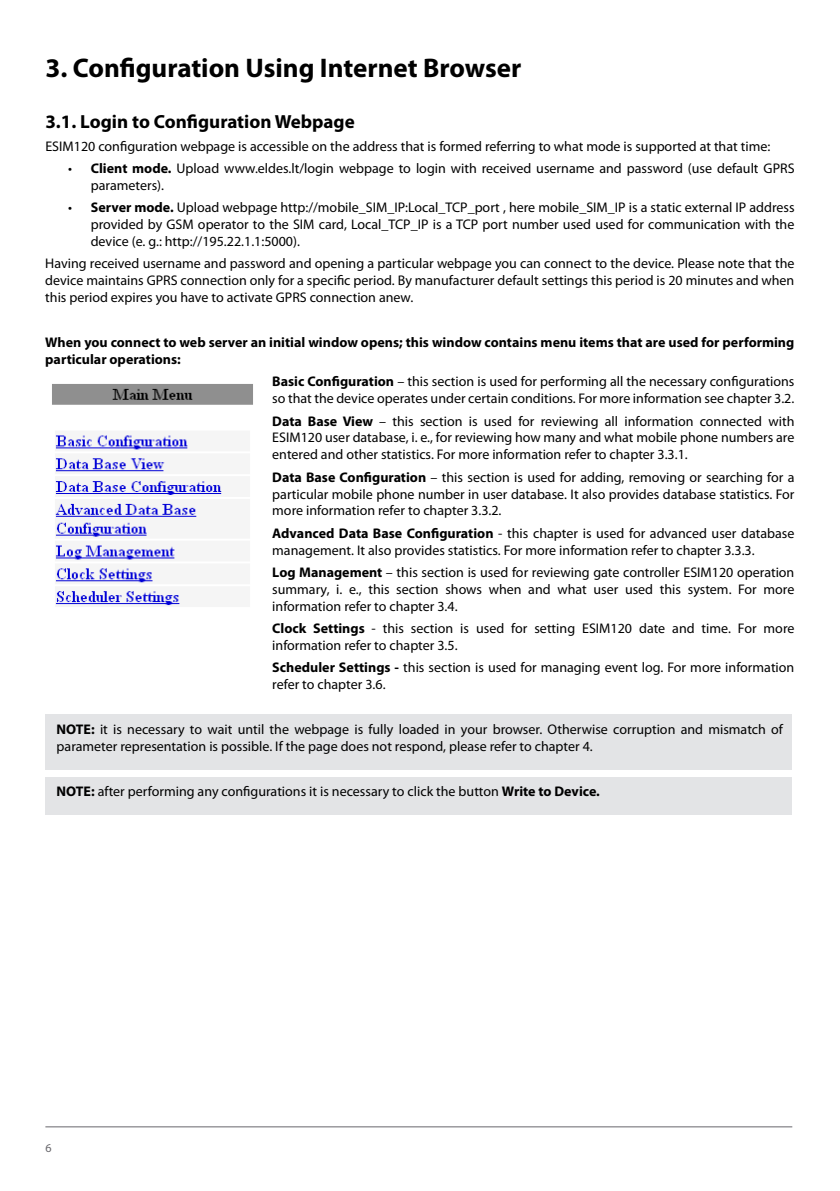
<style>
.page{position:relative;width:840px;height:1191px;background:#fff}
.page>*{position:absolute;margin:0;border:0;box-sizing:border-box;transform-origin:0 0}
.t1{font:700 27px "Myriad Pro";color:#000}
.t2{font:700 19px "Myriad Pro";color:#000}
.t3{font:14px/16.8px "Myriad Pro";color:#000}
.t4{font:700 14px/16.8px "Myriad Pro";color:#000}
.t5{font:12px "Myriad Pro";color:#68676c}
.s1{font-weight:700}
</style>
<div class="page">
<hr style="left:45px;top:1126px;width:746px;height:1px;background:#68676c">
<div style="left:45px;top:713px;width:746px;height:56px;background:#e3e4e6"></div>
<div style="left:45px;top:777px;width:746px;height:37px;background:#e3e4e6"></div>
<img style="left:52px;top:384px;width:201px;height:222px">
<h1 class="t1" style="left:45px;top:50px;width:477px">3. Configuration Using Internet Browser</h1>
<h2 class="t2" style="left:45px;top:109px;width:311px">3.1. Login to Configuration Webpage</h2>
<p class="t3" style="left:45px;top:137px;width:726px">ESIM120 configuration webpage is accessible on the address that is formed referring to what mode is supported at that time:</p>
<p class="t3" style="left:91px;top:160px;width:704px;text-indent:-23px">• <span class="s1">Client mode.</span> Upload www.eldes.lt/login webpage to login with received username and password (use default GPRS parameters).</p>
<p class="t3" style="left:91px;top:199px;width:705px;text-align:justify;text-indent:-23px">• <span class="s1">Server mode.</span> Upload webpage http://mobile_SIM_IP:Local_TCP_port , here mobile_SIM_IP is a static external IP address provided by GSM operator to the SIM card, Local_TCP_IP is a TCP port number used used for communication with the device (e. g.: http://195.22.1.1:5000).</p>
<p class="t3" style="left:45px;top:255px;width:750px;text-align:justify">Having received username and password and opening a particular webpage you can connect to the device. Please note that the device maintains GPRS connection only for a specific period. By manufacturer default settings this period is 20 minutes and when this period expires you have to activate GPRS connection anew.</p>
<p class="t4" style="left:45px;top:333px;width:750px">When you connect to web server an initial window opens; this window contains menu items that are used for performing particular operations:</p>
<p class="t3" style="left:272px;top:373px;width:523px"><span class="s1">Basic Configuration</span> – this section is used for performing all the necessary configurations so that the device operates under certain conditions. For more information see chapter 3.2.</p>
<p class="t3" style="left:272px;top:412px;width:523px;text-align:justify"><span class="s1">Data Base View</span> – this section is used for reviewing all information connected with ESIM120 user database, i. e., for reviewing how many and what mobile phone numbers are entered and other statistics. For more information refer to chapter 3.3.1.</p>
<p class="t3" style="left:272px;top:468px;width:523px;text-align:justify"><span class="s1">Data Base Configuration</span> – this section is used for adding, removing or searching for a particular mobile phone number in user database. It also provides database statistics. For more information refer to chapter 3.3.2.</p>
<p class="t3" style="left:272px;top:524px;width:523px"><span class="s1">Advanced Data Base Configuration</span> - this chapter is used for advanced user database management. It also provides statistics. For more information refer to chapter 3.3.3.</p>
<p class="t3" style="left:272px;top:564px;width:523px;text-align:justify"><span class="s1">Log Management</span> – this section is used for reviewing gate controller ESIM120 operation summary, i. e., this section shows when and what user used this system. For more information refer to chapter 3.4.</p>
<p class="t3" style="left:272px;top:620px;width:523px"><span class="s1">Clock Settings</span> - this section is used for setting ESIM120 date and time. For more information refer to chapter 3.5.</p>
<p class="t3" style="left:272px;top:659px;width:523px"><span class="s1">Scheduler Settings -</span> this section is used for managing event log. For more information refer to chapter 3.6.</p>
<p class="t4" style="left:57px;top:720px;width:10px">NOTE</p>
<p class="t3" style="left:57px;top:721px;width:727px;text-indent:34px"><span class="s1">:</span> it is necessary to wait until the webpage is fully loaded in your browser. Otherwise corruption and mismatch of parameter representation is possible. If the page does not respond, please refer to chapter 4.</p>
<p class="t4" style="left:57px;top:782px;width:10px">NOTE</p>
<p class="t3" style="left:91px;top:782px;width:510px"><span class="s1">:</span> after performing any configurations it is necessary to click the button <span class="s1">Write to Device.</span></p>
<p class="t5" style="left:45px;top:1140px;width:8px">6</p>
</div>
